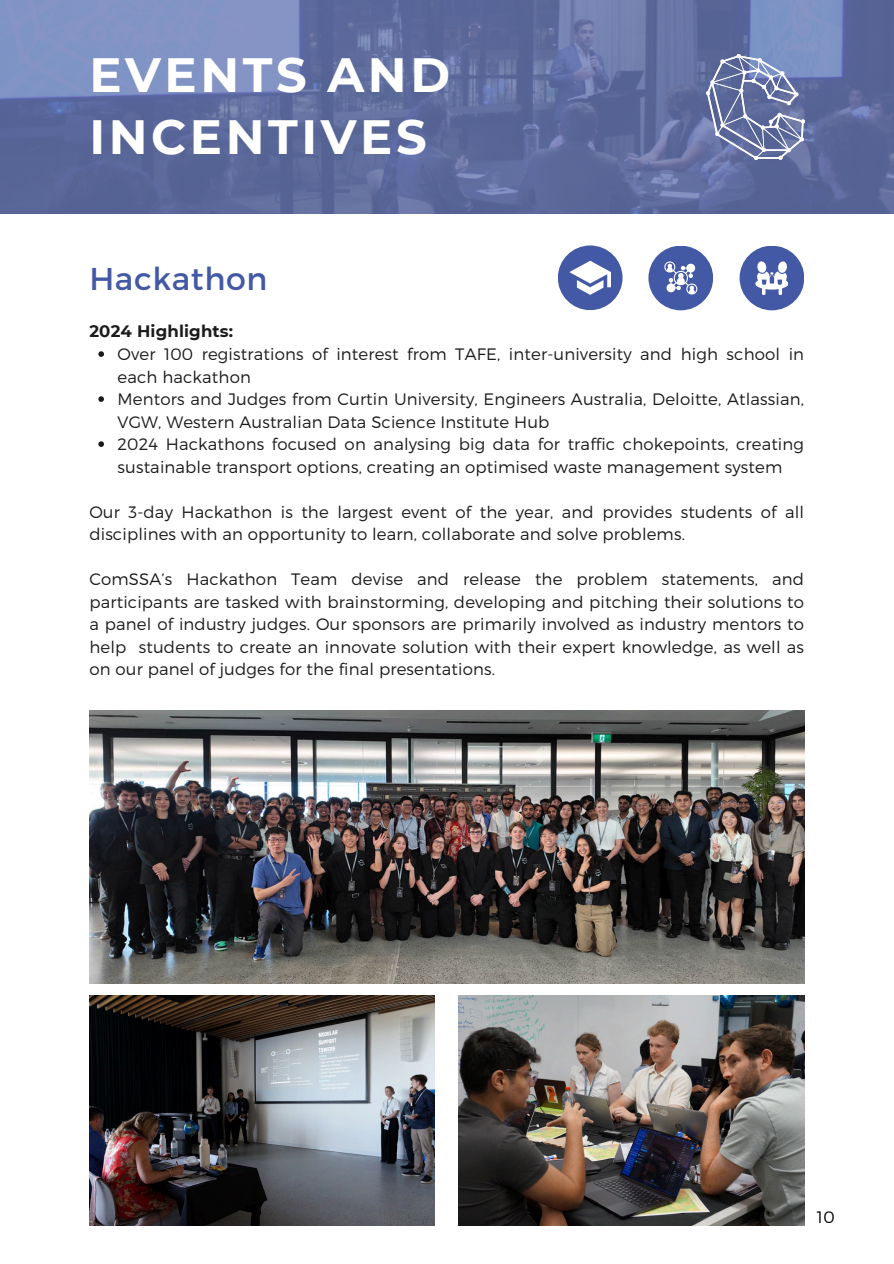
<style>
.page{position:relative;width:894px;height:1264px;background:#fff}
.page>*{position:absolute;margin:0;border:0;box-sizing:border-box;transform-origin:0 0}
.t1{font:700 48px/61.8px "Montserrat";letter-spacing:.075em;color:#fff}
.t2{font:31.5px "Montserrat";letter-spacing:.02em;color:#4459a5}
.t3{font:300 16.5px/22.5px "Montserrat";letter-spacing:.01em;color:#1b1b1b}
.t4{font:700 16.5px "Montserrat";letter-spacing:.01em;color:#1b1b1b}
.t5{font:300 16.5px "Montserrat";color:#000}
</style>
<div class="page">
<img style="left:0;top:0;width:893px;height:214px">
<img style="left:706px;top:54px;width:98px;height:106px">
<div style="left:739px;top:246px;width:65px;height:64px;background:#4459a5;border-radius:50%"></div>
<svg style="left:755px;top:261px;width:32px;height:34px"></svg>
<div style="left:557px;top:245px;width:65px;height:65px;background:#4459a5;border-radius:50%"></div>
<svg style="left:569px;top:261px;width:41px;height:33px"></svg>
<div style="left:648px;top:246px;width:65px;height:64px;background:#4459a5;border-radius:50%"></div>
<svg style="left:664px;top:261px;width:33px;height:33px"></svg>
<img style="left:89px;top:710px;width:715px;height:273px">
<img style="left:89px;top:995px;width:345px;height:230px">
<img style="left:458px;top:995px;width:346px;height:230px">
<svg style="left:98px;top:351px;width:6px;height:6px"></svg>
<svg style="left:98px;top:396px;width:6px;height:6px"></svg>
<svg style="left:98px;top:441px;width:6px;height:6px"></svg>
<p class="t1" style="left:89px;top:44px;width:362px">EVENTS AND<br>INCENTIVES</p>
<h2 class="t2" style="left:89px;top:258px;width:179px">Hackathon</h2>
<h1 class="t4" style="left:89px;top:320px;width:145px">2024 Highlights:</h1>
<p class="t3" style="left:117px;top:342px;width:688px">Over 100 registrations of interest from TAFE, inter-university and high school in each hackathon</p>
<p class="t3" style="left:117px;top:387px;width:688px">Mentors and Judges from Curtin University, Engineers Australia, Deloitte, Atlassian,<br>VGW, Western Australian Data Science Institute Hub</p>
<p class="t3" style="left:117px;top:432px;width:688px">2024 Hackathons focused on analysing big data for traffic chokepoints, creating sustainable transport options, creating an optimised waste management system</p>
<p class="t3" style="left:89px;top:500px;width:716px">Our 3-day Hackathon is the largest event of the year, and provides students of all disciplines with an opportunity to learn, collaborate and solve problems.</p>
<p class="t3" style="left:89px;top:567px;width:716px;text-align:justify">ComSSA’s Hackathon Team devise and release the problem statements, and participants are tasked with brainstorming, developing and pitching their solutions to a panel of industry judges. Our sponsors are primarily involved as industry mentors to help students to create an innovate solution with their expert knowledge, as well as on our panel of judges for the final presentations.</p>
<h3 class="t5" style="left:816px;top:1206px;width:19px">10</h3>
</div>
